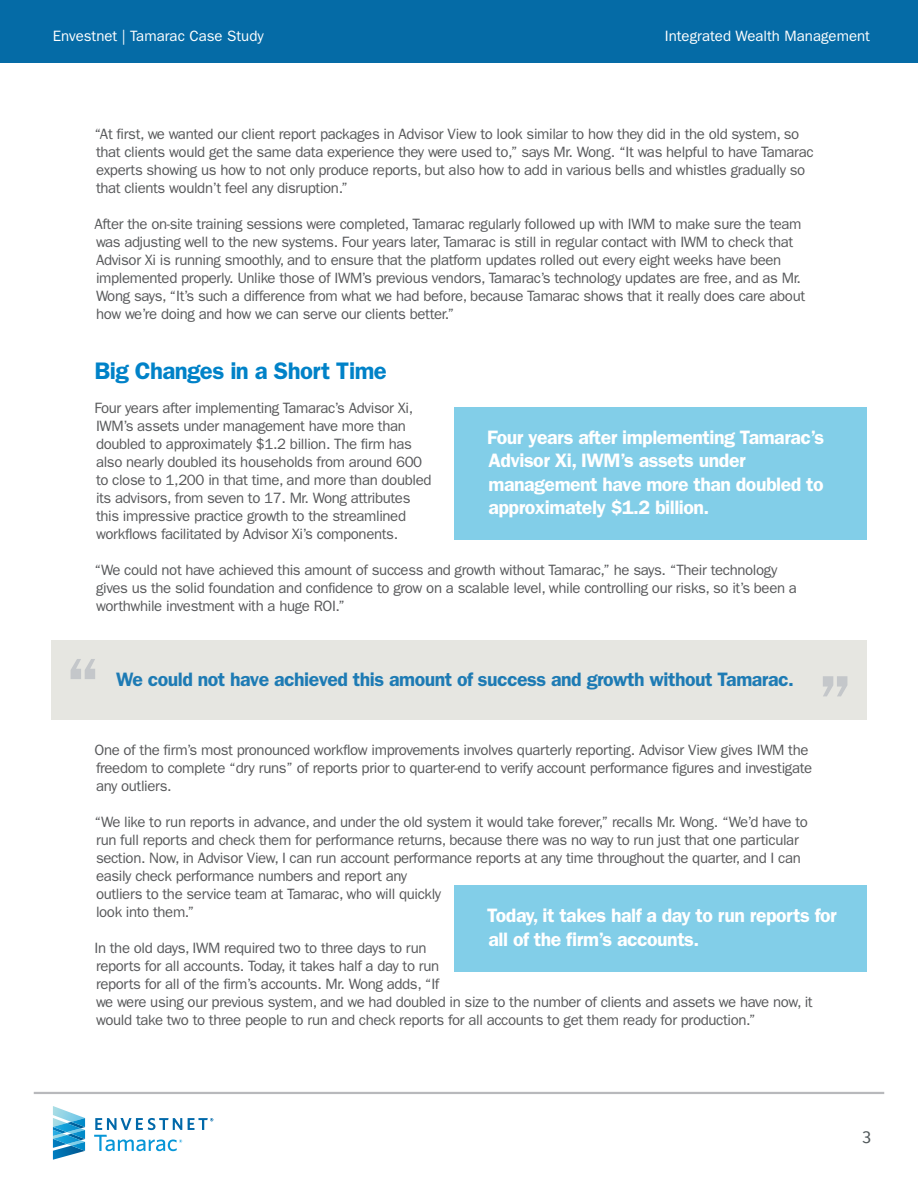
<style>
.page{position:relative;width:918px;height:1188px;background:#fff}
.page>*{position:absolute;margin:0;border:0;box-sizing:border-box;transform-origin:0 0}
.Paragraph_Style_1{font:600 72px "Franklin Gothic";color:#c4c7ca}
.Paragraph_Style_1-2{font:600 24px "Franklin Gothic";letter-spacing:-.025em;color:#0082c8}
.Paragraph_Style_1-3{font:600 19.5px/23.4px "Franklin Gothic";letter-spacing:-.025em;color:#fff}
.Paragraph_Style_1-4{font:600 19.5px "Franklin Gothic";letter-spacing:-.025em;color:#1e7bb4}
.t1{font:18px "Slate W01";color:#4f5759}
.Paragraph_Style_1-5{font:15px/18px "Franklin Gothic";letter-spacing:-.025em;color:#58595b}
.t2{font:15px "Franklin Gothic";color:#fff}
</style>
<div class="page">
<svg style="left:53px;top:1106px;width:32px;height:54px"></svg>
<svg style="left:188px;top:1118px;width:25px;height:12px"></svg>
<svg style="left:94px;top:1118px;width:88px;height:33px"></svg>
<div style="left:0;top:0;width:918px;height:63px;background:#056ba6"></div>
<hr style="left:34px;top:1092px;width:850px;height:2px;background:#b8b9bc">
<div style="left:455px;top:407px;width:412px;height:132px;background:#82cee8"></div>
<div style="left:51px;top:640px;width:816px;height:79px;background:#e6e6e1"></div>
<div style="left:455px;top:885px;width:412px;height:86px;background:#82cee8"></div>
<p class="t2" style="left:53px;top:27px;width:212px">Envestnet | Tamarac Case Study</p>
<p class="t2" style="left:665px;top:27px;width:207px">Integrated Wealth Management</p>
<p class="Paragraph_Style_1-5" style="left:94px;top:125px;width:721px">“At first, we wanted our client report packages in Advisor View to look similar to how they did in the old system, so that clients would get the same data experience they were used to,” says Mr. Wong. “It was helpful to have Tamarac experts showing us how to not only produce reports, but also how to add in various bells and whistles gradually so that clients wouldn’t feel any disruption.”</p>
<p class="Paragraph_Style_1-5" style="left:94px;top:215px;width:712px">After the on-site training sessions were completed, Tamarac regularly followed up with IWM to make sure the team was adjusting well to the new systems. Four years later, Tamarac is still in regular contact with IWM to check that Advisor Xi is running smoothly, and to ensure that the platform updates rolled out every eight weeks have been implemented properly. Unlike those of IWM’s previous vendors, Tamarac’s technology updates are free, and as Mr.<br>Wong says, “It’s such a difference from what we had before, because Tamarac shows that it really does care about how we’re doing and how we can serve our clients better.”</p>
<p class="Paragraph_Style_1-2" style="left:94px;top:356px;width:294px">Big Changes in a Short Time</p>
<p class="Paragraph_Style_1-5" style="left:94px;top:399px;width:339px">Four years after implementing Tamarac’s Advisor Xi, IWM’s assets under management have more than doubled to approximately $1.2 billion. The firm has also nearly doubled its households from around 600 to close to 1,200 in that time, and more than doubled its advisors, from seven to 17. Mr. Wong attributes this impressive practice growth to the streamlined workflows facilitated by Advisor Xi’s components.</p>
<p class="Paragraph_Style_1-5" style="left:94px;top:561px;width:704px">“We could not have achieved this amount of success and growth without Tamarac,” he says. “Their technology gives us the solid foundation and confidence to grow on a scalable level, while controlling our risks, so it’s been a worthwhile investment with a huge ROI.”</p>
<p class="Paragraph_Style_1-3" style="left:487px;top:426px;width:339px">Four years after implementing Tamarac’s Advisor Xi, IWM’s assets under management have more than doubled to approximately $1.2 billion.</p>
<p class="Paragraph_Style_1" style="left:66px;top:641px;width:36px">“</p>
<p class="Paragraph_Style_1-4" style="left:116px;top:668px;width:679px">We could not have achieved this amount of success and growth without Tamarac.</p>
<p class="Paragraph_Style_1" style="left:818px;top:658px;width:36px">”</p>
<p class="Paragraph_Style_1-5" style="left:94px;top:741px;width:719px">One of the firm’s most pronounced workflow improvements involves quarterly reporting. Advisor View gives IWM the freedom to complete “dry runs” of reports prior to quarter-end to verify account performance figures and investigate any outliers.</p>
<p class="Paragraph_Style_1-5" style="left:94px;top:813px;width:715px">“We like to run reports in advance, and under the old system it would take forever,” recalls Mr. Wong. “We’d have to run full reports and check them for performance returns, because there was no way to run just that one particular section. Now, in Advisor View, I can run account performance reports at any time throughout the quarter, and I can easily check performance numbers and report any<br>outliers to the service team at Tamarac, who will quickly<br>look into them.”</p>
<p class="Paragraph_Style_1-5" style="left:94px;top:939px;width:720px">In the old days, IWM required two to three days to run<br>reports for all accounts. Today, it takes half a day to run<br>reports for all of the firm’s accounts. Mr. Wong adds, “If<br>we were using our previous system, and we had doubled in size to the number of clients and assets we have now, it would take two to three people to run and check reports for all accounts to get them ready for production.”</p>
<p class="Paragraph_Style_1-3" style="left:487px;top:904px;width:351px">Today, it takes half a day to run reports for all of the firm’s accounts.</p>
<p class="t1" style="left:862px;top:1128px;width:11px">3</p>
</div>
